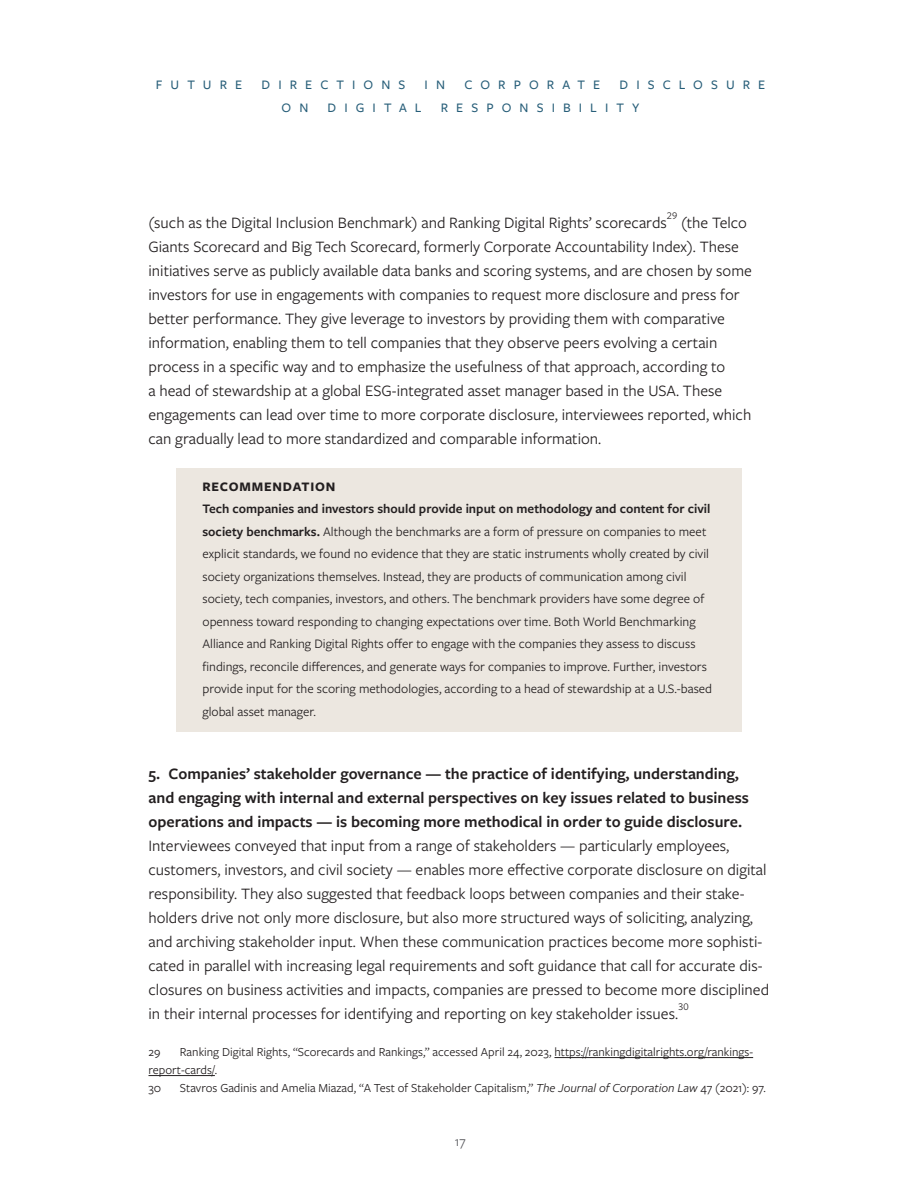
<style>
.page{position:relative;width:918px;height:1188px;background:#fff}
.page>*{position:absolute;margin:0;border:0;box-sizing:border-box;transform-origin:0 0}
.t1{font:16.5px/24px "Freight Sans Pro";color:#231f20}
.t2{font:600 16.5px/24px "Freight Sans Pro";color:#231f20}
.t3{font:14.25px "Freight Sans Pro";color:#55565a}
.t4{font:13.5px/22.5px "Freight Sans Pro";color:#231f20}
.t5{font:500 13.5px "Freight Sans Pro";letter-spacing:.6em;color:#275e79}
.t6{font:700 13.5px "Freight Sans Pro";letter-spacing:.06em;color:#231f20}
.t7{font:12.75px/18px "Freight Sans Pro";color:#231f20}
.t8{font:10.5px "Freight Sans Pro";color:#231f20}
.s1{font-weight:600}
.s2{font-style:italic}
</style>
<div class="page">
<div style="left:176px;top:468px;width:566px;height:264px;background:#ece7e0"></div>
<hr style="left:554px;top:1057px;width:199px;height:1px;background:#231f20">
<hr style="left:148px;top:1075px;width:67px;height:1px;background:#231f20">
<p class="t5" style="left:156px;top:76px;width:88px">FUTURE</p>
<p class="t5" style="left:262px;top:76px;width:145px">DIRECTIONS</p>
<p class="t5" style="left:425px;top:76px;width:22px">I N</p>
<p class="t5" style="left:464px;top:76px;width:137px">CORPORATE</p>
<p class="t5" style="left:620px;top:76px;width:147px">DISCLOSURE</p>
<p class="t5" style="left:282px;top:99px;width:28px">O N</p>
<p class="t5" style="left:328px;top:99px;width:95px">DIGITAL</p>
<p class="t5" style="left:441px;top:99px;width:200px">RESPONSIBILITY</p>
<p class="t8" style="left:667px;top:209px;width:12px">29</p>
<p class="t1" style="left:149px;top:210px;width:605px;text-indent:533px">(the Telco Giants Scorecard and Big Tech Scorecard, formerly Corporate Accountability Index). These initiatives serve as publicly available data banks and scoring systems, and are chosen by some investors for use in engagements with companies to request more disclosure and press for better performance. They give leverage to investors by providing them with comparative information, enabling them to tell companies that they observe peers evolving a certain process in a specific way and to emphasize the usefulness of that approach, according to<br>a head of stewardship at a global ESG-integrated asset manager based in the USA. These engagements can lead over time to more corporate disclosure, interviewees reported, which can gradually lead to more standardized and comparable information.</p>
<p class="t6" style="left:202px;top:477px;width:134px">RECOMMENDATION</p>
<p class="t4" style="left:202px;top:497px;width:511px"><span class="s1">Tech companies and investors should provide input on methodology and content for civil society benchmarks.</span> Although the benchmarks are a form of pressure on companies to meet explicit standards, we found no evidence that they are static instruments wholly created by civil society organizations themselves. Instead, they are products of communication among civil society, tech companies, investors, and others. The benchmark providers have some degree of openness toward responding to changing expectations over time. Both World Benchmarking Alliance and Ranking Digital Rights offer to engage with the companies they assess to discuss findings, reconcile differences, and generate ways for companies to improve. Further, investors provide input for the scoring methodologies, according to a head of stewardship at a U.S.-based global asset manager.</p>
<p class="t1" style="left:148px;top:210px;width:520px">(such as the Digital Inclusion Benchmark) and Ranking Digital Rights’ scorecards</p>
<p class="t2" style="left:148px;top:761px;width:602px">5. Companies’ stakeholder governance — the practice of identifying, understanding, and engaging with internal and external perspectives on key issues related to business operations and impacts — is becoming more methodical in order to guide disclosure.</p>
<p class="t1" style="left:148px;top:833px;width:622px">Interviewees conveyed that input from a range of stakeholders — particularly employees, customers, investors, and civil society — enables more effective corporate disclosure on digital responsibility. They also suggested that feedback loops between companies and their stake&shy;holders drive not only more disclosure, but also more structured ways of soliciting, analyzing, and archiving stakeholder input. When these communication practices become more sophisti&shy;cated in parallel with increasing legal requirements and soft guidance that call for accurate dis&shy;closures on business activities and impacts, companies are pressed to become more disciplined in their internal processes for identifying and reporting on key stakeholder issues.</p>
<p class="t8" style="left:678px;top:999px;width:12px">30</p>
<p class="t7" style="left:148px;top:1042px;width:606px;text-indent:31px">Ranking Digital Rights, “Scorecards and Rankings,” accessed April 24, 2023, https://rankingdigitalrights.org/rankings&shy;report-cards/.<br>30</p>
<p class="t7" style="left:148px;top:1042px;width:14px">29</p>
<p class="t7" style="left:180px;top:1078px;width:588px">Stavros Gadinis and Amelia Miazad, “A Test of Stakeholder Capitalism,” <span class="s2">The Journal of Corporation Law</span> 47 (2021): 97.</p>
<p class="t3" style="left:455px;top:1132px;width:12px">17</p>
</div>
